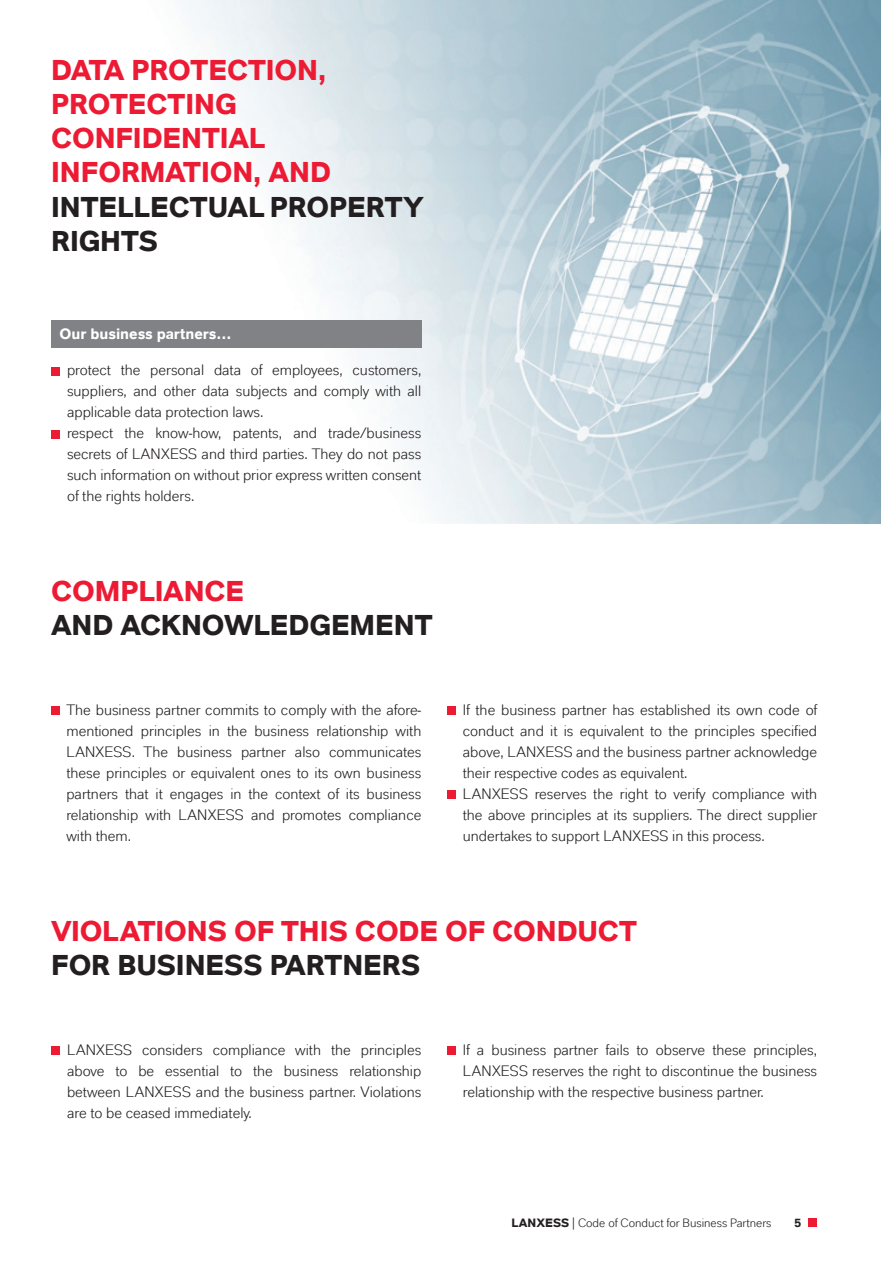
<style>
.page{position:relative;width:881px;height:1263px;background:#fff}
.page>*{position:absolute;margin:0;border:0;box-sizing:border-box;transform-origin:0 0}
.Überschrift{font:700 28.5px/34.2px "Lanxess Global";color:#ed1a33}
.Überschrift-2{font:700 28.5px/34.2px "Lanxess Global";letter-spacing:-.005em;color:#231f20}
.Fließtext{font:15px/21px "Lanxess Global";color:#231f20;text-align:justify}
.Copy_hf{font:700 15px "Lanxess Global";color:#fff}
.t1{font:12px "Lanxess";color:#231f20}
.t2{font:700 12px "Lanxess Global";color:#231f20}
.s1{color:#231f20}
.s2{color:#ed1a33}
.s3{font-family:"Lanxess Global";font-weight:700}
</style>
<div class="page">
<img style="left:51px;top:0;width:829px;height:523px">
<div style="left:51px;top:320px;width:370px;height:28px;background:#808285"></div>
<div style="left:51px;top:367px;width:9px;height:8px;background:#ed1a33"></div>
<div style="left:51px;top:430px;width:9px;height:8px;background:#ed1a33"></div>
<div style="left:51px;top:706px;width:9px;height:9px;background:#ed1a33"></div>
<div style="left:446px;top:706px;width:9px;height:9px;background:#ed1a33"></div>
<div style="left:446px;top:790px;width:9px;height:9px;background:#ed1a33"></div>
<div style="left:51px;top:1046px;width:9px;height:9px;background:#ed1a33"></div>
<div style="left:446px;top:1046px;width:9px;height:9px;background:#ed1a33"></div>
<div style="left:808px;top:1218px;width:8px;height:9px;background:#ed1a33"></div>
<p class="Überschrift" style="left:51px;top:53px;width:374px">DATA PROTECTION,<br>PROTECTING<br>CONFIDENTIAL<br>INFORMATION, AND<br><span class="s1">INTELLECTUAL PROPERTY<br>RIGHTS</span></p>
<p class="Copy_hf" style="left:60px;top:325px;width:173px">Our business partners…</p>
<p class="Fließtext" style="left:67px;top:360px;width:355px">protect the personal data of employees, customers, suppliers, and other data subjects and comply with all applicable data protection laws.</p>
<p class="Fließtext" style="left:67px;top:423px;width:355px">respect the know-how, patents, and trade/business secrets of LANXESS and third parties. They do not pass such information on without prior express written consent of the rights holders.</p>
<p class="Überschrift-2" style="left:51px;top:574px;width:383px"><span class="s2">COMPLIANCE<br></span>AND ACKNOWLEDGEMENT</p>
<p class="Fließtext" style="left:66px;top:699px;width:356px">The business partner commits to comply with the afore&shy;mentioned principles in the business relationship with LANXESS. The business partner also communicates these principles or equivalent ones to its own business partners that it engages in the context of its business relationship with LANXESS and promotes compliance with them.</p>
<p class="Fließtext" style="left:462px;top:699px;width:356px">If the business partner has established its own code of conduct and it is equivalent to the principles specified above, LANXESS and the business partner acknowledge their respective codes as equivalent.</p>
<p class="Fließtext" style="left:462px;top:783px;width:356px">LANXESS reserves the right to verify compliance with the above principles at its suppliers. The direct supplier undertakes to support LANXESS in this process.</p>
<p class="Überschrift" style="left:51px;top:914px;width:587px">VIOLATIONS OF THIS CODE OF CONDUCT<br><span class="s1">FOR BUSINESS PARTNERS</span></p>
<p class="Fließtext" style="left:67px;top:1039px;width:355px">LANXESS considers compliance with the principles above to be essential to the business relationship between LANXESS and the business partner. Violations are to be ceased immediately.</p>
<p class="Fließtext" style="left:462px;top:1039px;width:355px">If a business partner fails to observe these principles, LANXESS reserves the right to discontinue the business relationship with the respective business partner.</p>
<p class="t1" style="left:511px;top:1216px;width:261px"><span class="s3">LANXESS</span> | Code of Conduct for Business Partners</p>
<p class="t2" style="left:793px;top:1216px;width:9px">5</p>
</div>
